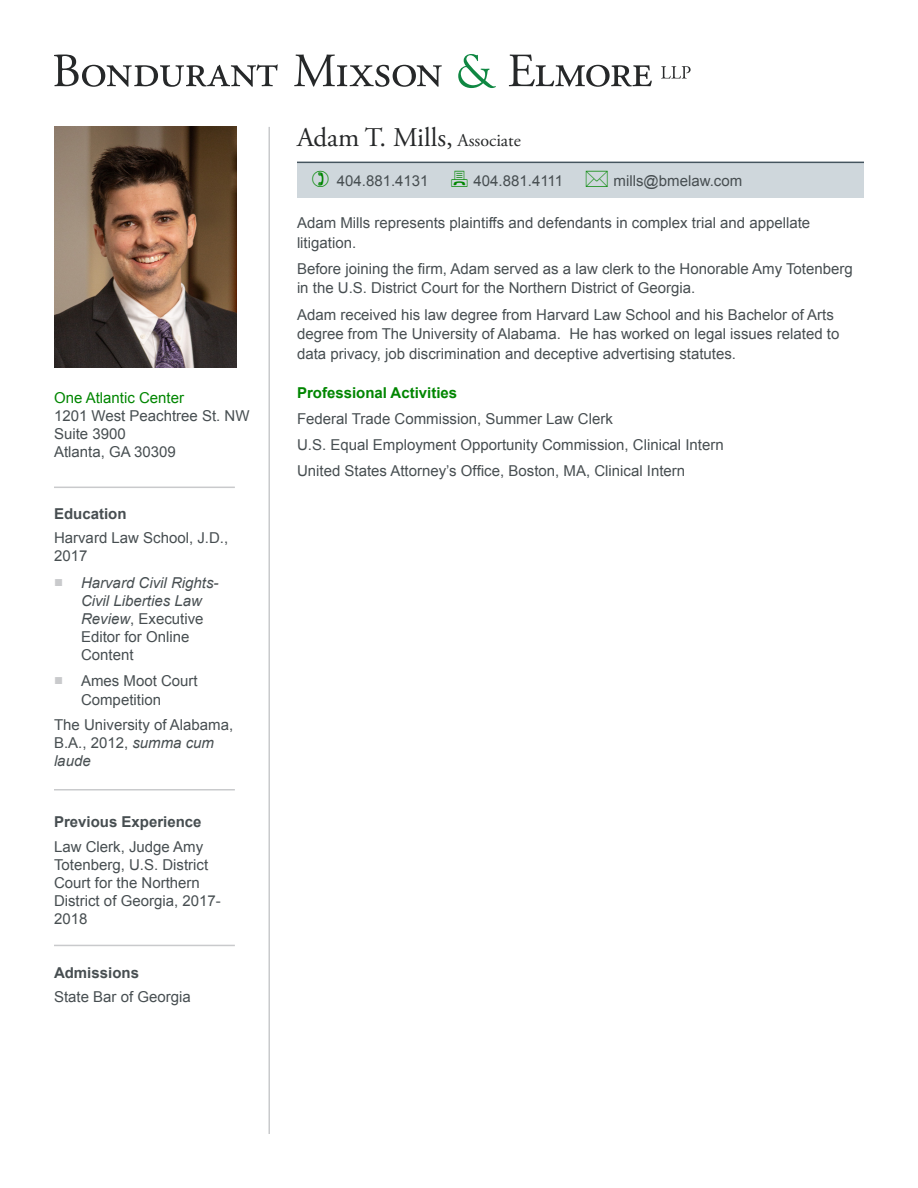
<style>
.page{position:relative;width:918px;height:1188px;background:#fff}
.page>*{position:absolute;margin:0;border:0;box-sizing:border-box;transform-origin:0 0}
.t1{font:27px "Adobe Garamond Pro";color:#262829}
.t2{font:15px/18px "Arial";color:#474e51}
.t3{font:italic 15px/18px "Arial";color:#474e51}
.t4{font:700 15px "Arial";color:#474e51}
.t5{font:700 15px "Arial";color:#008600}
.t6{font:15px "Arial";color:#008600}
.s1{font-style:normal;color:#c9cacc}
.s2{font-style:normal}
.s3{color:#c9cacc}
.s4{font-style:italic}
.s5{font-size:18px}
</style>
<div class="page">
<div style="left:297px;top:162px;width:567px;height:36px;background:#cfd7dc"></div>
<hr style="left:297px;top:162px;width:567px;height:1px;background:#45555f">
<hr style="left:268px;top:127px;width:2px;height:1007px;background:#c9cacc">
<svg style="left:54px;top:55px;width:224px;height:32px"></svg>
<svg style="left:294px;top:55px;width:148px;height:32px"></svg>
<svg style="left:509px;top:55px;width:143px;height:32px"></svg>
<svg style="left:458px;top:54px;width:38px;height:34px"></svg>
<svg style="left:661px;top:66px;width:30px;height:13px"></svg>
<img style="left:54px;top:127px;width:182px;height:241px">
<hr style="left:54px;top:487px;width:181px;height:1px;background:#c9cacc">
<hr style="left:54px;top:789px;width:181px;height:1px;background:#c9cacc">
<hr style="left:54px;top:945px;width:181px;height:1px;background:#c9cacc">
<p class="t6" style="left:54px;top:388px;width:132px">One Atlantic Center</p>
<p class="t2" style="left:54px;top:407px;width:197px">1201 West Peachtree St. NW</p>
<p class="t2" style="left:54px;top:425px;width:73px">Suite 3900</p>
<p class="t2" style="left:54px;top:443px;width:123px">Atlanta, GA 30309</p>
<p class="t4" style="left:54px;top:503px;width:74px">Education</p>
<p class="t2" style="left:54px;top:529px;width:176px">Harvard Law School, J.D.,<br>2017</p>
<p class="t3" style="left:81px;top:573px;width:139px;text-indent:-27px"><span class="s1">■</span> Harvard Civil Rights-<br>Civil Liberties Law<br>Review<span class="s2">, Executive<br>Editor for Online<br>Content</span></p>
<p class="t2" style="left:81px;top:671px;width:118px;line-height:19.5px;text-indent:-27px"><span class="s3">■</span> Ames Moot Court<br>Competition</p>
<p class="t2" style="left:54px;top:716px;width:181px">The University of Alabama,<br>B.A., 2012, <span class="s4">summa cum laude</span></p>
<p class="t4" style="left:54px;top:812px;width:149px">Previous Experience</p>
<p class="t2" style="left:54px;top:837px;width:168px">Law Clerk, Judge Amy<br>Totenberg, U.S. District<br>Court for the Northern<br>District of Georgia, 2017-<br>2018</p>
<p class="t4" style="left:54px;top:962px;width:87px">Admissions</p>
<p class="t2" style="left:54px;top:988px;width:138px">State Bar of Georgia</p>
<p class="t1" style="left:297px;top:122px;width:225px">Adam T. Mills, <span class="s5">Associate</span></p>
<p class="t2" style="left:337px;top:172px;width:93px">404.881.4131</p>
<p class="t2" style="left:474px;top:172px;width:91px">404.881.4111</p>
<p class="t2" style="left:614px;top:172px;width:130px">mills@bmelaw.com</p>
<p class="t2" style="left:297px;top:213px;width:515px;line-height:19.5px">Adam Mills represents plaintiffs and defendants in complex trial and appellate litigation.</p>
<p class="t2" style="left:297px;top:259px;width:557px;line-height:19.5px">Before joining the firm, Adam served as a law clerk to the Honorable Amy Totenberg in the U.S. District Court for the Northern District of Georgia.</p>
<p class="t2" style="left:297px;top:305px;width:544px;line-height:19.5px">Adam received his law degree from Harvard Law School and his Bachelor of Arts degree from The University of Alabama. He has worked on legal issues related to data privacy, job discrimination and deceptive advertising statutes.</p>
<p class="t5" style="left:297px;top:382px;width:162px">Professional Activities</p>
<p class="t2" style="left:297px;top:410px;width:317px">Federal Trade Commission, Summer Law Clerk</p>
<p class="t2" style="left:297px;top:436px;width:428px">U.S. Equal Employment Opportunity Commission, Clinical Intern</p>
<p class="t2" style="left:297px;top:462px;width:390px">United States Attorney’s Office, Boston, MA, Clinical Intern</p>
</div>
